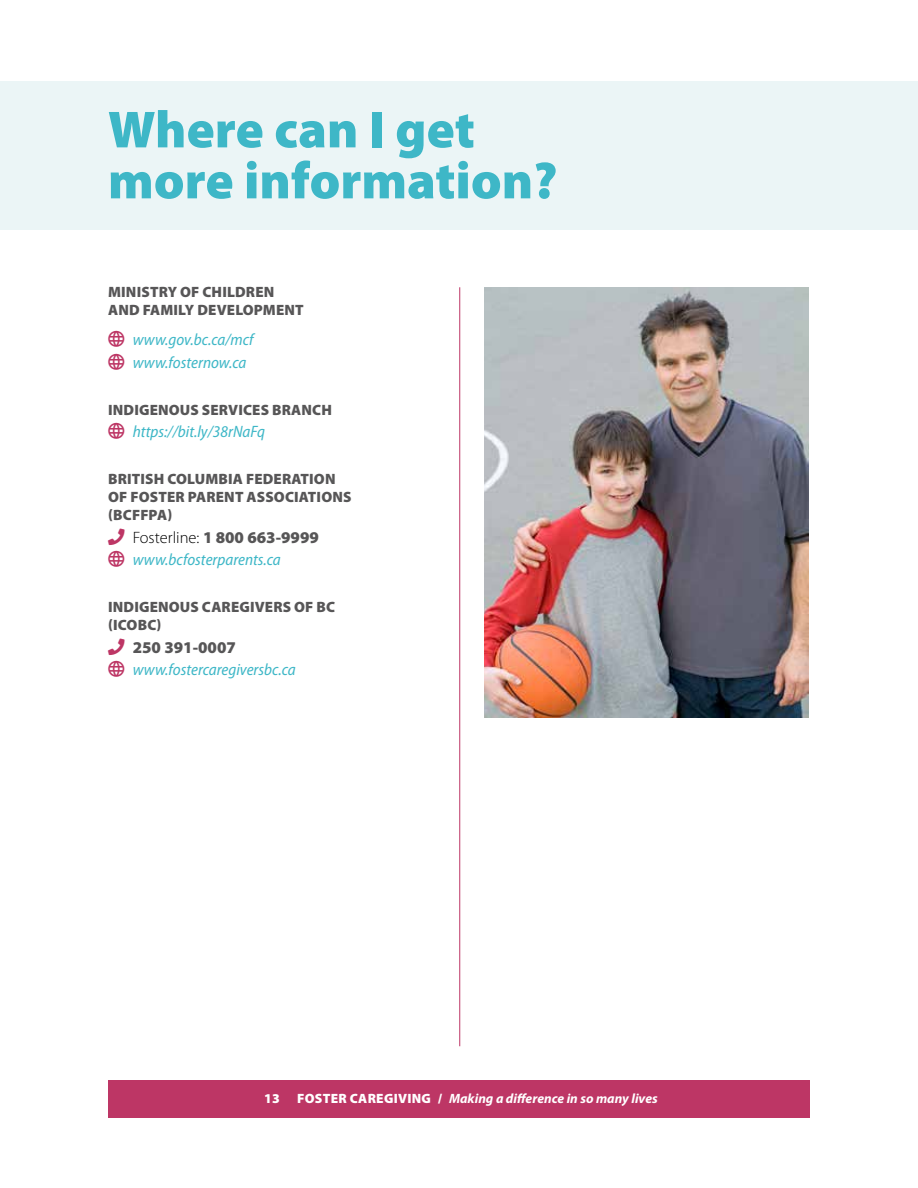
<style>
.page{position:relative;width:918px;height:1188px;background:#fff}
.page>*{position:absolute;margin:0;border:0;box-sizing:border-box;transform-origin:0 0}
.t1{font:900 52.5px/51px "Myriad Pro";color:#3eb7c7}
.t2{font:italic semi-condensed 16.5px/22.5px "Myriad Pro";color:#3eb7c7}
.t3{font:900 15px/18px "Myriad Pro";letter-spacing:.01em;color:#575657}
.t4{font:italic 700 13.5px "Myriad Pro";color:#fff}
.t5{font:900 13.5px "Myriad Pro";color:#fff}
.s1{color:#bd3665}
.s2{font-weight:300;font-style:normal;font-stretch:normal;color:#000}
.s3{font-weight:900;font-style:normal;font-stretch:normal;color:#575657}
.s4{font-weight:900;font-style:normal}
</style>
<div class="page">
<div style="left:0;top:81px;width:918px;height:149px;background:#ebf5f6"></div>
<div style="left:108px;top:1080px;width:702px;height:38px;background:#bd3665"></div>
<img style="left:485px;top:287px;width:324px;height:430px">
<hr style="left:459px;top:287px;width:1px;height:759px;background:#bd3665">
<h1 class="t1" style="left:108px;top:105px;width:451px">Where can I get more information?</h1>
<p class="t3" style="left:108px;top:283px;width:197px">MINISTRY OF CHILDREN<br>AND FAMILY DEVELOPMENT</p>
<p class="t2" style="left:133px;top:329px;width:122px">www.gov.bc.ca/mcf www.fosternow.ca</p>
<p class="t3" style="left:108px;top:401px;width:225px">INDIGENOUS SERVICES BRANCH</p>
<p class="t2" style="left:133px;top:421px;width:134px">https://bit.ly/38rNaFq</p>
<p class="t3" style="left:108px;top:470px;width:245px">BRITISH COLUMBIA FEDERATION<br>OF FOSTER PARENT ASSOCIATIONS (BCFFPA)</p>
<p class="t2" style="left:133px;top:526px;width:188px;text-indent:-25px"><span class="s1">□■</span> <span class="s2">Fosterline:</span> <span class="s3">1 800 663-9999 </span>www.bcfosterparents.ca</p>
<p class="t3" style="left:108px;top:598px;width:228px">INDIGENOUS CAREGIVERS OF BC (ICOBC)</p>
<p class="t2" style="left:133px;top:637px;width:165px;text-indent:-25px"><span class="s1">□■</span> <span class="s3">250 391-0007 </span>www.fostercaregiversbc.ca</p>
<p class="t5" style="left:264px;top:1091px;width:17px">13</p>
<p class="t4" style="left:297px;top:1090px;width:362px"><span class="s4">FOSTER CAREGIVING /</span> Making a difference in so many lives</p>
</div>
